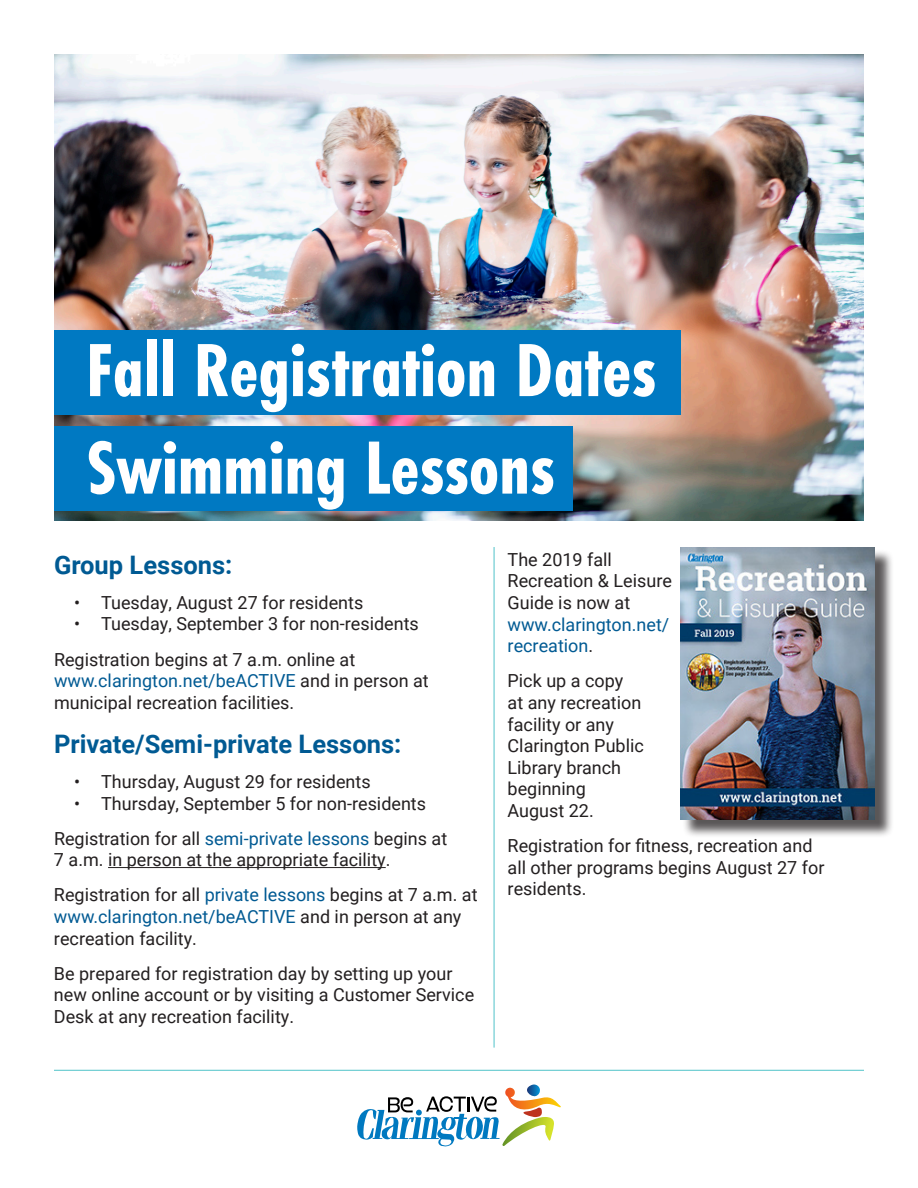
<style>
.page{position:relative;width:918px;height:1188px;background:#fff}
.page>*{position:absolute;margin:0;border:0;box-sizing:border-box;transform-origin:0 0}
.t1{font:700 78px/97.5px "Futura PT Cond";color:#fff}
.t2{font:700 25.5px "Roboto";color:#005a93}
.t3{font:18px/21.6px "Roboto";color:#231f20}
.s1{color:#005a93}
</style>
<div class="page">
<img style="left:54px;top:54px;width:810px;height:467px">
<svg style="left:357px;top:1085px;width:204px;height:62px"></svg>
<div style="left:54px;top:330px;width:626px;height:85px;background:#0079c2"></div>
<div style="left:54px;top:426px;width:518px;height:85px;background:#0079c2"></div>
<hr style="left:108px;top:867px;width:278px;height:1px;background:#231f20">
<hr style="left:54px;top:1070px;width:810px;height:1px;background:#50c3c9">
<hr style="left:494px;top:547px;width:1px;height:501px;background:#50c3c9">
<div style="left:683px;top:549px;width:211px;height:289px;background:#231f20;opacity:.75"></div>
<img style="left:680px;top:547px;width:195px;height:272px">
<h1 class="t1" style="left:86px;top:322px;width:572px">Fall Registration Dates<br>Swimming Lessons</h1>
<p class="t2" style="left:54px;top:547px;width:180px">Group Lessons:</p>
<p class="t3" style="left:74px;top:591px;width:291px">• Tuesday, August 27 for residents</p>
<p class="t3" style="left:54px;top:606px;width:366px;line-height:35.1px;text-indent:20px">• Tuesday, September 3 for non-residents<br>Registration begins at 7 a.m. online at</p>
<p class="t3" style="left:54px;top:669px;width:376px"><span class="s1">www.clarington.net/beACTIVE</span> and in person at municipal recreation facilities.</p>
<p class="t2" style="left:54px;top:726px;width:349px">Private/Semi-private Lessons:</p>
<p class="t3" style="left:74px;top:770px;width:298px">• Thursday, August 29 for residents</p>
<p class="t3" style="left:54px;top:785px;width:395px;line-height:35.1px;text-align:center">• Thursday, September 5 for non-residents<br>Registration for all <span class="s1">semi-private lessons</span> begins at</p>
<p class="t3" style="left:54px;top:842px;width:425px;line-height:35.1px">7 a.m. in person at the appropriate facility.<br>Registration for all <span class="s1">private lessons</span> begins at 7 a.m. at</p>
<p class="t3" style="left:54px;top:905px;width:409px"><span class="s1">www.clarington.net/beACTIVE</span> and in person at any recreation facility.</p>
<p class="t3" style="left:54px;top:962px;width:422px">Be prepared for registration day by setting up your new online account or by visiting a Customer Service<br>Desk at any recreation facility.</p>
<p class="t3" style="left:508px;top:548px;width:166px">The 2019 fall<br>Recreation &amp; Leisure<br>Guide is now at <span class="s1">www.clarington.net/ recreation</span>.</p>
<p class="t3" style="left:508px;top:670px;width:138px">Pick up a copy<br>at any recreation facility or any<br>Clarington Public<br>Library branch beginning<br>August 22.</p>
<p class="t3" style="left:508px;top:834px;width:318px">Registration for fitness, recreation and all other programs begins August 27 for residents.</p>
</div>
